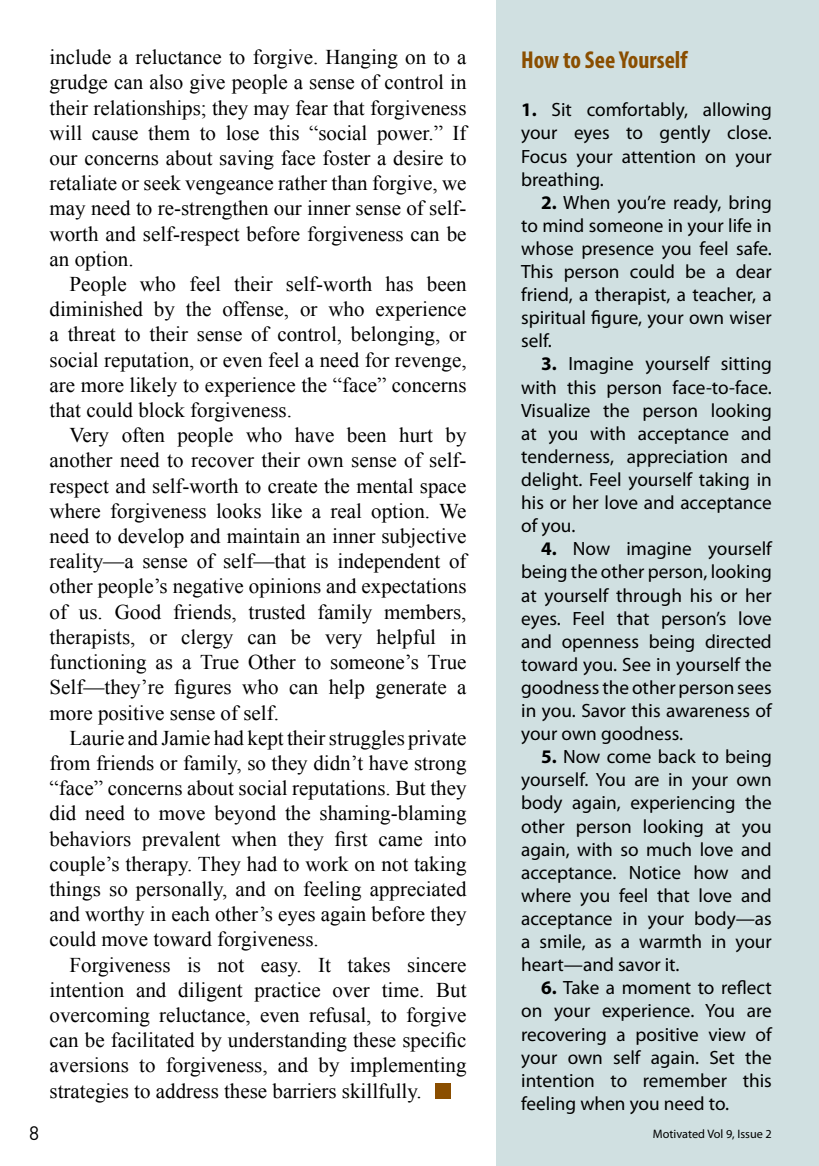
<style>
.page{position:relative;width:819px;height:1166px;background:#fff}
.page>*{position:absolute;margin:0;border:0;box-sizing:border-box;transform-origin:0 0}
.t1{font:700 condensed 24.5px "Myriad Pro";color:#8a4e00}
.t2{font:21px/25.2px "Times New Roman";color:#000;text-align:justify}
.t3{font:19.25px/23.1px "Myriad Pro";color:#000;text-align:justify}
.t4{font:19.25px "DIN Pro";color:#000}
.t5{font:12.25px "Myriad Pro";color:#000}
.s1{font-weight:700}
</style>
<div class="page">
<div style="left:496px;top:0;width:323px;height:1166px;background:#d0e0e1"></div>
<div style="left:435px;top:1083px;width:16px;height:15px;background:#8a4e00"></div>
<p class="t2" style="left:50px;top:44px;width:418px">include a reluctance to forgive. Hanging on to a grudge can also give people a sense of control in their relationships; they may fear that forgiveness will cause them to lose this “social power.” If our concerns about saving face foster a desire to retaliate or seek vengeance rather than forgive, we may need to re-strengthen our inner sense of self&shy;worth and self-respect before forgiveness can be an option.</p>
<p class="t2" style="left:50px;top:271px;width:418px;text-indent:20px">People who feel their self-worth has been diminished by the offense, or who experience a threat to their sense of control, belonging, or social reputation, or even feel a need for revenge, are more likely to experience the “face” concerns that could block forgiveness.</p>
<p class="t2" style="left:50px;top:422px;width:418px;text-indent:20px">Very often people who have been hurt by another need to recover their own sense of self&shy;respect and self-worth to create the mental space where forgiveness looks like a real option. We need to develop and maintain an inner subjective reality—a sense of self—that is independent of other people’s negative opinions and expectations of us. Good friends, trusted family members, therapists, or clergy can be very helpful in functioning as a True Other to someone’s True Self—they’re figures who can help generate a more positive sense of self.</p>
<p class="t2" style="left:50px;top:725px;width:418px;text-indent:20px">Laurie and Jamie had kept their struggles private from friends or family, so they didn’t have strong “face” concerns about social reputations. But they did need to move beyond the shaming-blaming behaviors prevalent when they first came into couple’s therapy. They had to work on not taking things so personally, and on feeling appreciated and worthy in each other’s eyes again before they could move toward forgiveness.</p>
<p class="t2" style="left:50px;top:951px;width:418px;text-indent:20px">Forgiveness is not easy. It takes sincere intention and diligent practice over time. But overcoming reluctance, even refusal, to forgive can be facilitated by understanding these specific aversions to forgiveness, and by implementing strategies to address these barriers skillfully.</p>
<p class="t1" style="left:521px;top:45px;width:168px">How to See Yourself</p>
<p class="t3" style="left:521px;top:98px;width:252px"><span class="s1">1.</span> Sit comfortably, allowing your eyes to gently close.<br>Focus your attention on your breathing.</p>
<p class="t3" style="left:521px;top:190px;width:252px;text-indent:20px"><span class="s1">2.</span> When you’re ready, bring to mind someone in your life in whose presence you feel safe.<br>This person could be a dear friend, a therapist, a teacher, a spiritual figure, your own wiser self.</p>
<p class="t3" style="left:521px;top:352px;width:252px;text-indent:20px"><span class="s1">3.</span> Imagine yourself sitting with this person face-to-face.<br>Visualize the person looking at you with acceptance and tenderness, appreciation and delight. Feel yourself taking in his or her love and acceptance of you.</p>
<p class="t3" style="left:521px;top:537px;width:252px;text-indent:20px"><span class="s1">4.</span> Now imagine yourself being the other person, looking at yourself through his or her eyes. Feel that person’s love and openness being directed toward you. See in yourself the goodness the other person sees in you. Savor this awareness of your own goodness.</p>
<p class="t3" style="left:521px;top:745px;width:252px;text-indent:20px"><span class="s1">5.</span> Now come back to being yourself. You are in your own body again, experiencing the other person looking at you again, with so much love and acceptance. Notice how and where you feel that love and acceptance in your body—as a smile, as a warmth in your heart—and savor it.</p>
<p class="t3" style="left:521px;top:976px;width:252px;text-indent:20px"><span class="s1">6.</span> Take a moment to reflect on your experience. You are recovering a positive view of your own self again. Set the intention to remember this feeling when you need to.</p>
<p class="t4" style="left:29px;top:1119px;width:12px">8</p>
<p class="t5" style="left:652px;top:1126px;width:120px">Motivated Vol 9, Issue 2</p>
</div>
